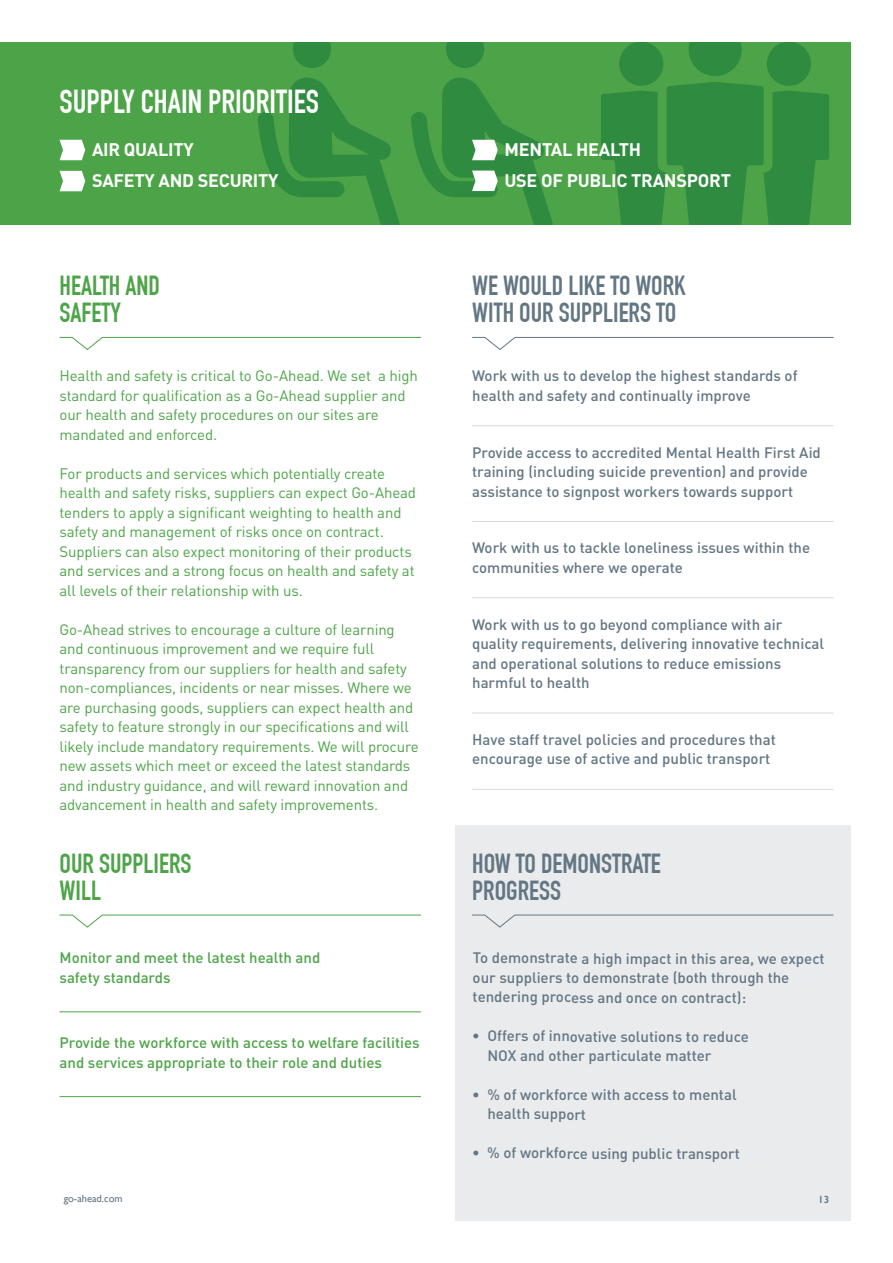
<style>
.page{position:relative;width:893px;height:1263px;background:#fff}
.page>*{position:absolute;margin:0;border:0;box-sizing:border-box;transform-origin:0 0}
.t1{font:700 32.55px "DIN Condensed";color:#fff}
.t2{font:700 27px/27px "DIN Condensed";color:#637683}
.t3{font:700 27px/27px "DIN Condensed";color:#4da448}
.t4{font:700 18px/30.8px "DIN Pro";letter-spacing:-.015em;color:#fff}
.t5{font:15px/19.5px "DIN Pro";letter-spacing:-.01em;color:#4da448}
.t6{font:500 15px/19.5px "DIN Pro";color:#637683}
.t7{font:500 15px/19.5px "DIN Pro";color:#4da448}
.t8{font:10.5px "Gill Sans";color:#637683}
.t9{font:600 10.5px "Gill Sans";color:#637683}
</style>
<div class="page">
<div style="left:0;top:43px;width:850px;height:182px;background:#4da448"></div>
<svg style="left:293px;top:43px;width:38px;height:25px"></svg>
<svg style="left:258px;top:77px;width:142px;height:148px"></svg>
<svg style="left:446px;top:43px;width:38px;height:25px"></svg>
<svg style="left:689px;top:43px;width:53px;height:33px"></svg>
<div style="left:767px;top:43px;width:44px;height:43px;background:#2f8b40;border-radius:50%"></div>
<div style="left:619px;top:43px;width:44px;height:43px;background:#2f8b40;border-radius:50%"></div>
<svg style="left:601px;top:82px;width:228px;height:143px"></svg>
<svg style="left:60px;top:140px;width:25px;height:20px"></svg>
<svg style="left:60px;top:171px;width:25px;height:20px"></svg>
<div style="left:455px;top:825px;width:395px;height:395px;background:#eaebed"></div>
<svg style="left:472px;top:914px;width:362px;height:14px"></svg>
<hr style="left:60px;top:1011px;width:361px;height:1px;background:#4da448">
<hr style="left:60px;top:1096px;width:361px;height:1px;background:#4da448">
<svg style="left:59px;top:914px;width:362px;height:14px"></svg>
<hr style="left:472px;top:425px;width:362px;height:1px;background:#d7d9dd">
<hr style="left:472px;top:521px;width:362px;height:1px;background:#d7d9dd">
<hr style="left:472px;top:597px;width:362px;height:1px;background:#d7d9dd">
<hr style="left:472px;top:713px;width:362px;height:1px;background:#d7d9dd">
<hr style="left:472px;top:789px;width:362px;height:1px;background:#d7d9dd">
<svg style="left:472px;top:337px;width:362px;height:13px"></svg>
<svg style="left:59px;top:337px;width:362px;height:13px"></svg>
<svg style="left:411px;top:77px;width:142px;height:148px"></svg>
<h1 class="t1" style="left:60px;top:82px;width:261px">SUPPLY CHAIN PRIORITIES</h1>
<p class="t4" style="left:92px;top:134px;width:188px">AIR QUALITY<br>SAFETY AND SECURITY</p>
<h2 class="t3" style="left:60px;top:272px;width:102px">HEALTH AND<br>SAFETY</h2>
<p class="t5" style="left:60px;top:366px;width:360px">Health and safety is critical to Go-Ahead. We set a high standard for qualification as a Go-Ahead supplier and our health and safety procedures on our sites are mandated and enforced.</p>
<p class="t5" style="left:60px;top:463px;width:358px">For products and services which potentially create health and safety risks, suppliers can expect Go-Ahead tenders to apply a significant weighting to health and safety and management of risks once on contract.<br>Suppliers can also expect monitoring of their products and services and a strong focus on health and safety at all levels of their relationship with us.</p>
<p class="t5" style="left:60px;top:619px;width:361px">Go-Ahead strives to encourage a culture of learning and continuous improvement and we require full transparency from our suppliers for health and safety non-compliances, incidents or near misses. Where we are purchasing goods, suppliers can expect health and safety to feature strongly in our specifications and will likely include mandatory requirements. We will procure new assets which meet or exceed the latest standards and industry guidance, and will reward innovation and advancement in health and safety improvements.</p>
<h2 class="t3" style="left:60px;top:850px;width:133px">OUR SUPPLIERS<br>WILL</h2>
<p class="t7" style="left:60px;top:947px;width:262px">Monitor and meet the latest health and safety standards</p>
<p class="t7" style="left:60px;top:1032px;width:362px">Provide the workforce with access to welfare facilities and services appropriate to their role and duties</p>
<p class="t4" style="left:504px;top:134px;width:228px">MENTAL HEALTH<br>USE OF PUBLIC TRANSPORT</p>
<h2 class="t2" style="left:472px;top:272px;width:215px">WE WOULD LIKE TO WORK<br>WITH OUR SUPPLIERS TO</h2>
<p class="t6" style="left:472px;top:366px;width:327px">Work with us to develop the highest standards of health and safety and continually improve</p>
<p class="t6" style="left:472px;top:442px;width:350px">Provide access to accredited Mental Health First Aid training (including suicide prevention) and provide assistance to signpost workers towards support</p>
<p class="t6" style="left:472px;top:538px;width:339px">Work with us to tackle loneliness issues within the communities where we operate</p>
<p class="t6" style="left:472px;top:614px;width:353px">Work with us to go beyond compliance with air quality requirements, delivering innovative technical and operational solutions to reduce emissions harmful to health</p>
<p class="t6" style="left:472px;top:729px;width:305px">Have staff travel policies and procedures that encourage use of active and public transport</p>
<h2 class="t2" style="left:472px;top:850px;width:190px">HOW TO DEMONSTRATE<br>PROGRESS</h2>
<p class="t6" style="left:473px;top:948px;width:354px">To demonstrate a high impact in this area, we expect our suppliers to demonstrate (both through the tendering process and once on contract):</p>
<p class="t6" style="left:487px;top:1026px;width:263px">Offers of innovative solutions to reduce<br>NOX and other particulate matter</p>
<p class="t6" style="left:487px;top:1084px;width:251px">% of workforce with access to mental health support</p>
<p class="t6" style="left:487px;top:1143px;width:254px">% of workforce using public transport</p>
<p class="t6" style="left:472px;top:1025px;width:9px">•</p>
<p class="t6" style="left:472px;top:1084px;width:9px">•</p>
<p class="t6" style="left:472px;top:1142px;width:9px">•</p>
<p class="t8" style="left:64px;top:1192px;width:60px">go-ahead.com</p>
<p class="t9" style="left:818px;top:1193px;width:13px">13</p>
</div>
